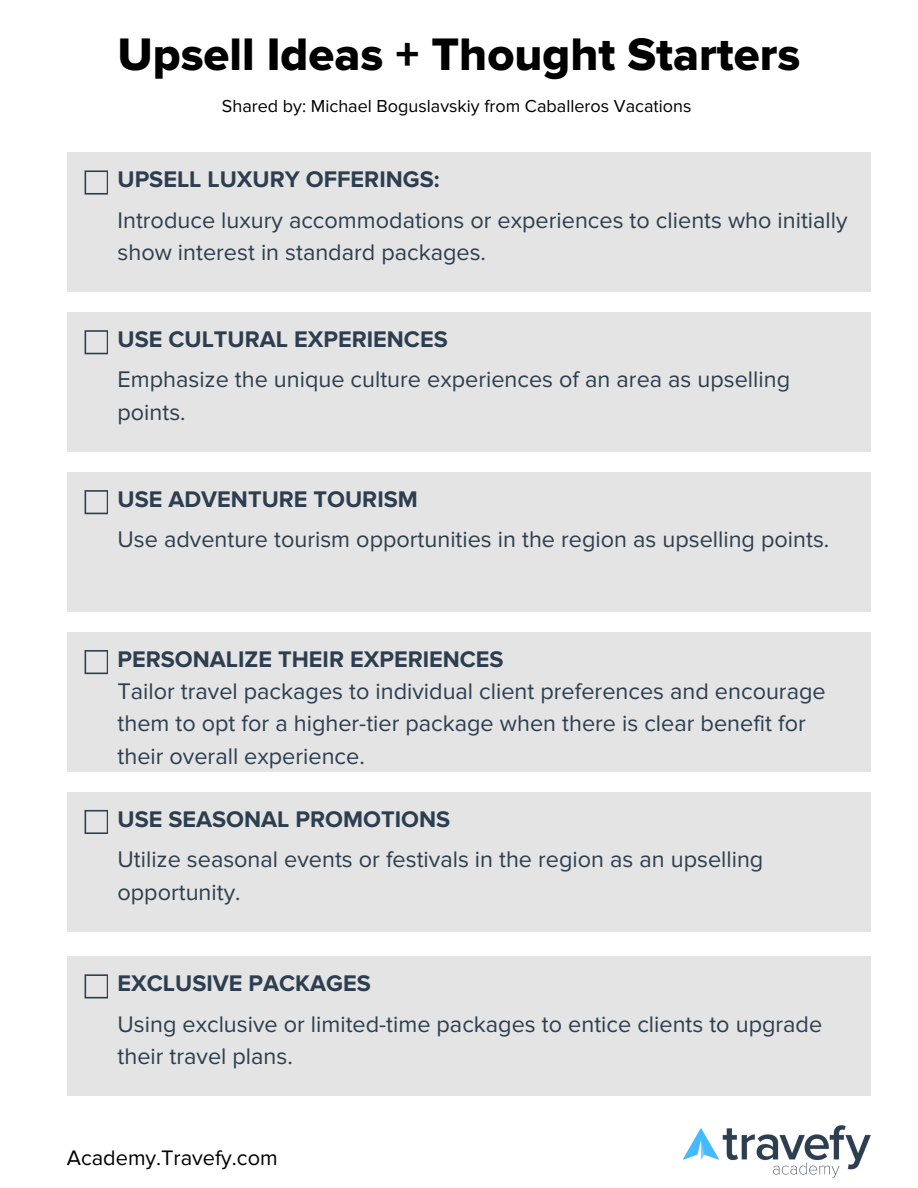
<style>
.page{position:relative;width:918px;height:1188px;background:#fff}
.page>*{position:absolute;margin:0;border:0;box-sizing:border-box;transform-origin:0 0}
.t1{font:47.25px "Proxima Nova Extrabld";color:#000}
.t2{font:23.4px/32.7px "Proxima Nova";color:#2c3e50}
.t3{font:700 23.4px "Proxima Nova";color:#2c3e50}
.t4{font:21.75px "Proxima Nova";color:#000}
.t5{font:18px "Proxima Nova";color:#000}
</style>
<div class="page">
<img style="left:683px;top:1125px;width:187px;height:53px">
<div style="left:67px;top:153px;width:803px;height:139px;background:#e4e4e4"></div>
<svg style="left:85px;top:170px;width:23px;height:25px"></svg>
<div style="left:67px;top:312px;width:803px;height:140px;background:#e4e4e4"></div>
<svg style="left:85px;top:330px;width:23px;height:24px"></svg>
<div style="left:67px;top:472px;width:803px;height:140px;background:#e4e4e4"></div>
<svg style="left:85px;top:490px;width:23px;height:24px"></svg>
<div style="left:67px;top:632px;width:803px;height:140px;background:#e4e4e4"></div>
<svg style="left:85px;top:650px;width:23px;height:24px"></svg>
<div style="left:67px;top:792px;width:803px;height:140px;background:#e4e4e4"></div>
<svg style="left:85px;top:810px;width:23px;height:24px"></svg>
<div style="left:67px;top:957px;width:803px;height:139px;background:#e4e4e4"></div>
<svg style="left:85px;top:974px;width:23px;height:24px"></svg>
<p class="t1" style="left:118px;top:27px;width:684px">Upsell Ideas + Thought Starters</p>
<p class="t5" style="left:222px;top:96px;width:471px">Shared by: Michael Boguslavskiy from Caballeros Vacations</p>
<p class="t3" style="left:118px;top:166px;width:324px">UPSELL LUXURY OFFERINGS:</p>
<p class="t2" style="left:118px;top:204px;width:732px">Introduce luxury accommodations or experiences to clients who initially show interest in standard packages.</p>
<p class="t3" style="left:118px;top:326px;width:332px">USE CULTURAL EXPERIENCES</p>
<p class="t2" style="left:118px;top:364px;width:674px">Emphasize the unique culture experiences of an area as upselling points.</p>
<p class="t3" style="left:118px;top:485px;width:302px">USE ADVENTURE TOURISM</p>
<p class="t2" style="left:118px;top:524px;width:713px">Use adventure tourism opportunities in the region as upselling points.</p>
<p class="t3" style="left:118px;top:645px;width:388px">PERSONALIZE THEIR EXPERIENCES</p>
<p class="t2" style="left:118px;top:675px;width:710px">Tailor travel packages to individual client preferences and encourage them to opt for a higher-tier package when there is clear benefit for their overall experience.</p>
<p class="t3" style="left:118px;top:805px;width:334px">USE SEASONAL PROMOTIONS</p>
<p class="t2" style="left:118px;top:843px;width:647px">Utilize seasonal events or festivals in the region as an upselling opportunity.</p>
<p class="t3" style="left:118px;top:970px;width:255px">EXCLUSIVE PACKAGES</p>
<p class="t2" style="left:118px;top:1008px;width:706px">Using exclusive or limited-time packages to entice clients to upgrade their travel plans.</p>
<p class="t4" style="left:67px;top:1145px;width:213px">Academy.Travefy.com</p>
</div>
